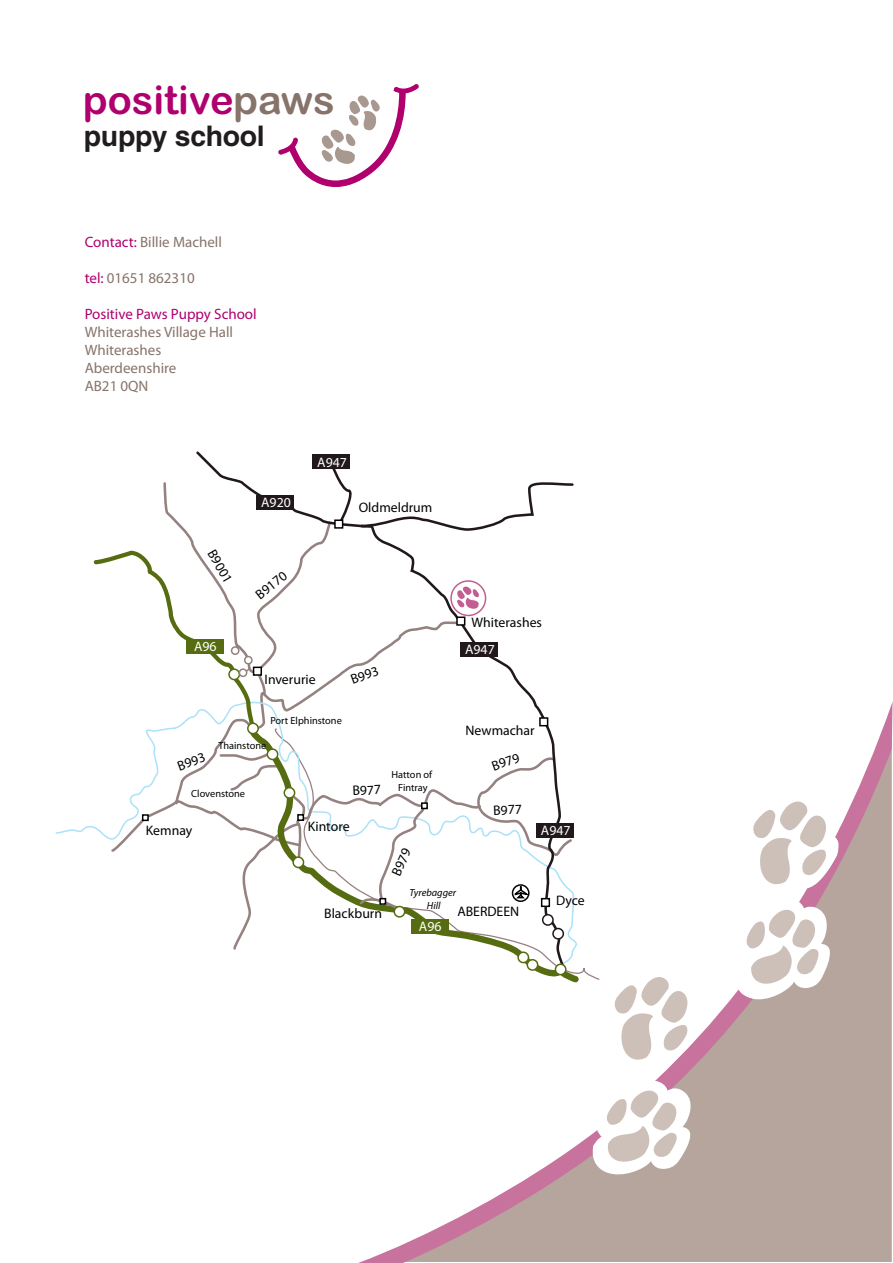
<style>
.page{position:relative;width:893px;height:1263px;background:#fff}
.page>*{position:absolute;margin:0;border:0;box-sizing:border-box;transform-origin:0 0}
.t1{font:39.75px "Arial Rounded MT Bold";color:#af006e}
.t2{font:700 28.5px "Helvetica";letter-spacing:-.01em;color:#211d1e}
.t3{font:15px/18px "Myriad Pro";color:#87736a}
.t4{font:15px "Myriad Pro";color:#af006e}
.t5{font:13.8px "Myriad Pro";color:#010202}
.t6{font:13.8px "Myriad Pro";color:#fff}
.t7{font:10.35px/12.5px "Myriad Pro";color:#010202;text-align:center}
.t8{font:italic 10.35px/12.5px "Myriad Pro";color:#010202;text-align:center}
.s1{color:#87736a}
.s2{color:#af006e}
</style>
<div class="page">
<svg style="left:55px;top:733px;width:140px;height:119px"></svg>
<svg style="left:195px;top:451px;width:379px;height:499px"></svg>
<svg style="left:93px;top:481px;width:167px;height:252px"></svg>
<div style="left:457px;top:617px;width:8px;height:8px;background:#fff"></div>
<div style="left:456px;top:617px;width:9px;height:9px;border:2px solid #010202"></div>
<div style="left:142px;top:814px;width:7px;height:7px;border:2px solid #010202"></div>
<svg style="left:218px;top:750px;width:140px;height:163px"></svg>
<div style="left:297px;top:814px;width:7px;height:7px;border:2px solid #010202"></div>
<div style="left:254px;top:667px;width:7px;height:8px;background:#fff"></div>
<div style="left:253px;top:667px;width:9px;height:9px;border:2px solid #010202"></div>
<div style="left:460px;top:642px;width:38px;height:14px;background:#21181c"></div>
<div style="left:256px;top:495px;width:38px;height:14px;background:#21181c"></div>
<div style="left:186px;top:639px;width:38px;height:14px;background:#566c10"></div>
<svg style="left:327px;top:456px;width:31px;height:72px"></svg>
<div style="left:335px;top:520px;width:8px;height:8px;background:#fff"></div>
<div style="left:334px;top:519px;width:9px;height:10px;border:2px solid #010202"></div>
<div style="left:313px;top:455px;width:37px;height:14px;background:#21181c"></div>
<div style="left:267px;top:749px;width:11px;height:10px;background:#fff;border-radius:50%"></div>
<div style="left:267px;top:748px;width:11px;height:12px;border:2px solid #566c10;border-radius:50%"></div>
<div style="left:284px;top:788px;width:11px;height:10px;background:#fff;border-radius:50%"></div>
<div style="left:284px;top:787px;width:11px;height:12px;border:2px solid #566c10;border-radius:50%"></div>
<div style="left:293px;top:857px;width:11px;height:10px;background:#fff;border-radius:50%"></div>
<div style="left:292px;top:856px;width:12px;height:12px;border:2px solid #566c10;border-radius:50%"></div>
<div style="left:229px;top:669px;width:10px;height:11px;background:#fff;border-radius:50%"></div>
<div style="left:228px;top:668px;width:12px;height:12px;border:2px solid #566c10;border-radius:50%"></div>
<div style="left:248px;top:723px;width:10px;height:11px;background:#fff;border-radius:50%"></div>
<div style="left:247px;top:723px;width:12px;height:11px;border:2px solid #566c10;border-radius:50%"></div>
<div style="left:232px;top:647px;width:7px;height:7px;background:#fff;border-radius:50%"></div>
<div style="left:231px;top:646px;width:9px;height:9px;border:2px solid #95817f;border-radius:50%"></div>
<div style="left:239px;top:669px;width:8px;height:7px;background:#fff;border-radius:50%"></div>
<div style="left:239px;top:668px;width:8px;height:9px;border:2px solid #95817f;border-radius:50%"></div>
<div style="left:245px;top:657px;width:7px;height:7px;background:#fff;border-radius:50%"></div>
<div style="left:244px;top:656px;width:9px;height:9px;border:2px solid #95817f;border-radius:50%"></div>
<svg style="left:358px;top:701px;width:534px;height:562px"></svg>
<svg style="left:278px;top:84px;width:141px;height:103px"></svg>
<h1 class="t1" style="left:83px;top:77px;width:253px">positive<span class="s1">paws</span></h1>
<h2 class="t2" style="left:84px;top:126px;width:182px">puppy school</h2>
<p class="t3" style="left:85px;top:235px;width:139px"><span class="s2">Contact:</span> Billie Machell</p>
<p class="t3" style="left:85px;top:271px;width:112px"><span class="s2">tel:</span> 01651 862310</p>
<p class="t4" style="left:85px;top:309px;width:174px">Positive Paws Puppy School</p>
<p class="t3" style="left:85px;top:325px;width:150px">Whiterashes Village Hall<br>Whiterashes<br>Aberdeenshire<br>AB21 0QN</p>
<p class="t5" style="left:216px;top:548px;width:37px;rotate:60deg">B9001</p>
<p class="t6" style="left:194px;top:641px;width:24px">A96</p>
<p class="t6" style="left:261px;top:497px;width:31px">A920</p>
<p class="t5" style="left:254px;top:592px;width:37px;rotate:-38deg">B9170</p>
<p class="t6" style="left:317px;top:457px;width:31px">A947</p>
<p class="t5" style="left:359px;top:502px;width:75px">Oldmeldrum</p>
<p class="t5" style="left:265px;top:674px;width:53px">Inverurie</p>
<p class="t5" style="left:349px;top:675px;width:30px;rotate:-20deg">B993</p>
<p class="t7" style="left:270px;top:715px;width:73px">Port Elphinstone</p>
<p class="t5" style="left:176px;top:761px;width:30px;rotate:-20deg">B993</p>
<p class="t7" style="left:218px;top:740px;width:49px">Thainstone</p>
<p class="t7" style="left:191px;top:788px;width:55px">Clovenstone</p>
<p class="t5" style="left:146px;top:825px;width:48px">Kemnay</p>
<p class="t5" style="left:352px;top:786px;width:30px;rotate:-3deg">B977</p>
<p class="t5" style="left:308px;top:821px;width:43px">Kintore</p>
<p class="t7" style="left:391px;top:769px;width:42px">Hatton of<br>Fintray</p>
<p class="t5" style="left:391px;top:873px;width:30px;rotate:-66deg">B979</p>
<p class="t5" style="left:472px;top:617px;width:72px">Whiterashes</p>
<p class="t6" style="left:465px;top:644px;width:31px">A947</p>
<p class="t5" style="left:466px;top:725px;width:71px">Newmachar</p>
<p class="t5" style="left:491px;top:762px;width:30px;rotate:-20deg">B979</p>
<p class="t5" style="left:493px;top:805px;width:30px;rotate:-3deg">B977</p>
<p class="t6" style="left:541px;top:825px;width:31px">A947</p>
<p class="t5" style="left:324px;top:908px;width:59px">Blackburn</p>
<p class="t8" style="left:409px;top:886px;width:48px">Tyrebagger<br>Hill</p>
<p class="t5" style="left:556px;top:896px;width:30px">Dyce</p>
<p class="t5" style="left:457px;top:906px;width:63px">ABERDEEN</p>
<p class="t6" style="left:419px;top:921px;width:24px">A96</p>
</div>
